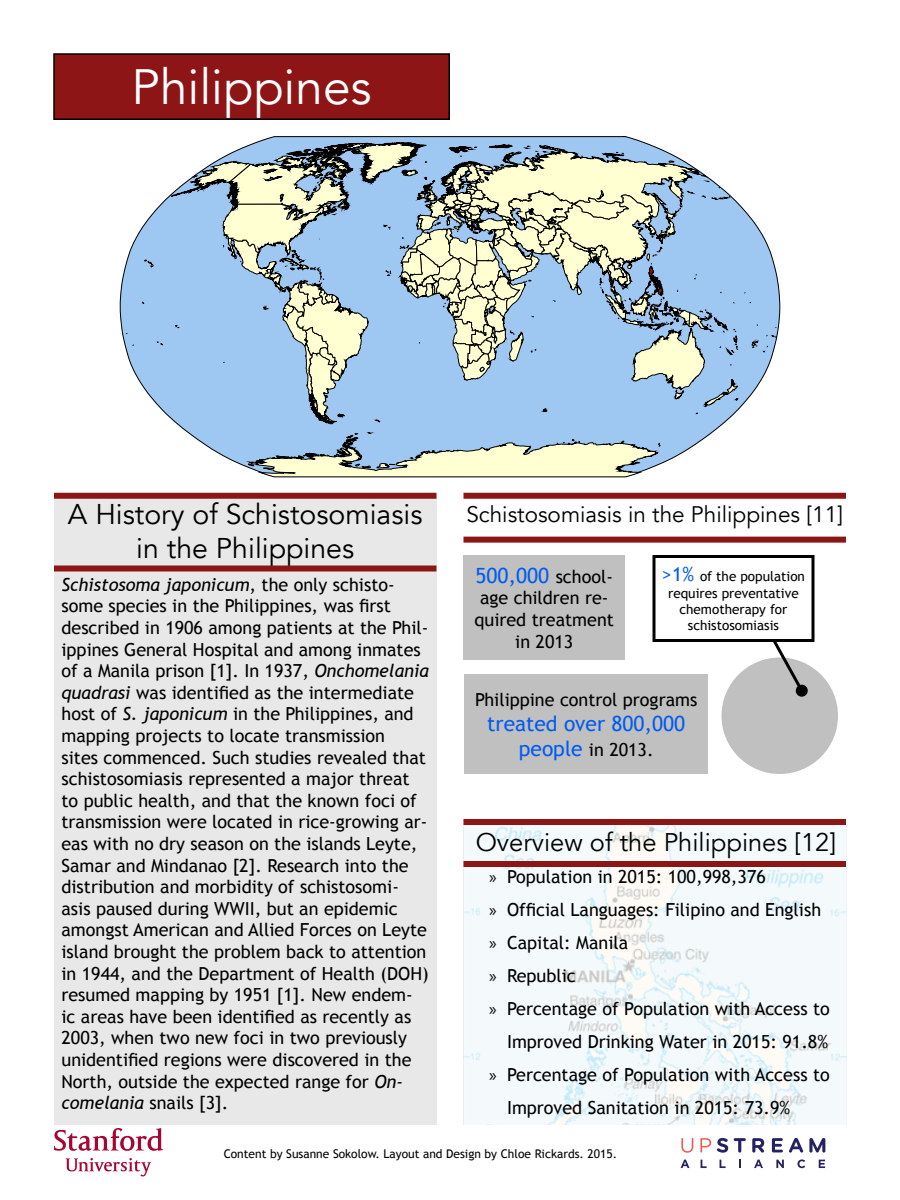
<style>
.page{position:relative;width:900px;height:1200px;background:#fff}
.page>*{position:absolute;margin:0;border:0;box-sizing:border-box;transform-origin:0 0}
.t1{font:49.5px "Avenir";color:#fff}
.t2{font:28.5px/34.2px "Avenir";color:#000;text-align:center}
.t3{font:25.5px "Avenir";color:#000}
.t4{font:22.5px "Avenir";color:#000}
.t5{font:21px "Trebuchet MS";color:#005bef}
.t6{font:18px/21.6px "Trebuchet MS";color:#000}
.t7{font:13.5px/16.2px "Trebuchet MS";color:#000;text-align:center}
.t8{font:12px "Trebuchet MS";color:#000}
.s1{font-style:italic}
.s2{font-size:18px;color:#000}
.s3{font-size:19.5px;color:#005bef}
.s4{font-size:21px;color:#005bef}
.s5{font-family:"Myriad Pro"}
</style>
<div class="page">
<div style="left:722px;top:657px;width:116px;height:117px;background:#c0c0c0;border-radius:50%"></div>
<img style="left:464px;top:825px;width:382px;height:300px">
<div style="left:54px;top:54px;width:395px;height:65px;background:#8d1515"></div>
<div style="left:53px;top:53px;width:397px;height:67px;border:2px solid #000"></div>
<div style="left:54px;top:570px;width:382px;height:555px;background:#e8e8e8"></div>
<div style="left:54px;top:496px;width:382px;height:73px;background:#e8e8e8"></div>
<div style="left:54px;top:566px;width:382px;height:6px;background:#8c1515"></div>
<div style="left:54px;top:493px;width:382px;height:6px;background:#8c1515"></div>
<div style="left:464px;top:819px;width:382px;height:6px;background:#8c1515"></div>
<div style="left:464px;top:861px;width:382px;height:6px;background:#8c1515"></div>
<div style="left:464px;top:555px;width:161px;height:105px;background:#c0c0c0"></div>
<div style="left:464px;top:537px;width:382px;height:6px;background:#8c1515"></div>
<div style="left:464px;top:493px;width:382px;height:6px;background:#8c1515"></div>
<svg style="left:120px;top:136px;width:660px;height:319px"></svg>
<svg style="left:142px;top:157px;width:78px;height:147px"></svg>
<svg style="left:126px;top:327px;width:651px;height:87px"></svg>
<svg style="left:157px;top:200px;width:611px;height:212px;background:#a2c8f0"></svg>
<svg style="left:220px;top:142px;width:518px;height:335px;background:#abc3d0"></svg>
<svg style="left:54px;top:1128px;width:109px;height:23px"></svg>
<svg style="left:66px;top:1158px;width:85px;height:18px"></svg>
<div style="left:465px;top:675px;width:243px;height:99px;background:#c0c0c0"></div>
<svg style="left:769px;top:642px;width:37px;height:52px"></svg>
<div style="left:796px;top:685px;width:12px;height:12px;background:#000;border-radius:50%"></div>
<div style="left:652px;top:555px;width:162px;height:87px;border:3px solid #000"></div>
<svg style="left:681px;top:1138px;width:12px;height:15px"></svg>
<svg style="left:700px;top:1138px;width:11px;height:15px"></svg>
<svg style="left:717px;top:1138px;width:11px;height:15px"></svg>
<svg style="left:734px;top:1138px;width:12px;height:15px"></svg>
<svg style="left:752px;top:1138px;width:12px;height:15px"></svg>
<svg style="left:772px;top:1138px;width:11px;height:14px"></svg>
<svg style="left:789px;top:1138px;width:14px;height:15px"></svg>
<svg style="left:809px;top:1138px;width:16px;height:15px"></svg>
<svg style="left:681px;top:1160px;width:9px;height:8px"></svg>
<svg style="left:701px;top:1160px;width:6px;height:8px"></svg>
<svg style="left:720px;top:1160px;width:6px;height:8px"></svg>
<svg style="left:739px;top:1160px;width:2px;height:8px"></svg>
<svg style="left:754px;top:1160px;width:9px;height:8px"></svg>
<svg style="left:776px;top:1160px;width:8px;height:8px"></svg>
<svg style="left:797px;top:1159px;width:8px;height:9px"></svg>
<svg style="left:819px;top:1160px;width:6px;height:8px"></svg>
<h1 class="t1" style="left:132px;top:58px;width:242px">Philippines</h1>
<h2 class="t2" style="left:68px;top:498px;width:356px">A History of Schistosomiasis in the Philippines</h2>
<p class="t6" style="left:61px;top:574px;width:369px"><span class="s1">Schistosoma japonicum</span>, the only schisto&shy;some species in the Philippines, was first described in 1906 among patients at the Phil&shy;ippines General Hospital and among inmates of a Manila prison [1]. In 1937, <span class="s1">Onchomelania quadrasi</span> was identified as the intermediate host of <span class="s1">S. japonicum</span> in the Philippines, and mapping projects to locate transmission<br>sites commenced. Such studies revealed that schistosomiasis represented a major threat to public health, and that the known foci of transmission were located in rice-growing ar&shy;eas with no dry season on the islands Leyte, Samar and Mindanao [2]. Research into the distribution and morbidity of schistosomi&shy;asis paused during WWII, but an epidemic amongst American and Allied Forces on Leyte island brought the problem back to attention in 1944, and the Department of Health (DOH) resumed mapping by 1951 [1]. New endem&shy;ic areas have been identified as recently as 2003, when two new foci in two previously unidentified regions were discovered in the North, outside the expected range for <span class="s1">On&shy;comelania</span> snails [3].</p>
<p class="t4" style="left:466px;top:501px;width:378px">Schistosomiasis in the Philippines [11]</p>
<p class="t5" style="left:476px;top:563px;width:139px">500,000 <span class="s2">school-</span></p>
<p class="t6" style="left:475px;top:588px;width:141px;text-align:center">age children re&shy;quired treatment in 2013</p>
<p class="t7" style="left:662px;top:569px;width:145px"><span class="s3">&gt;1%</span> of the population requires preventative chemotherapy for schistosomiasis</p>
<p class="t6" style="left:475px;top:689px;width:224px">Philippine control programs</p>
<p class="t5" style="left:487px;top:711px;width:199px">treated over 800,000</p>
<p class="t6" style="left:519px;top:739px;width:136px"><span class="s4">people</span> in 2013.</p>
<h3 class="t3" style="left:476px;top:827px;width:362px">Overview of the Philippines [12]</h3>
<p class="t6" style="left:489px;top:866px;width:278px"><span class="s5">»</span> Population in 2015: 100,998,376</p>
<p class="t6" style="left:489px;top:899px;width:334px"><span class="s5">»</span> Official Languages: Filipino and English</p>
<p class="t6" style="left:489px;top:932px;width:141px"><span class="s5">»</span> Capital: Manila</p>
<p class="t6" style="left:489px;top:965px;width:88px"><span class="s5">»</span> Republic</p>
<p class="t6" style="left:489px;top:998px;width:342px"><span class="s5">»</span> Percentage of Population with Access to</p>
<p class="t6" style="left:507px;top:1031px;width:323px">Improved Drinking Water in 2015: 91.8%</p>
<p class="t6" style="left:489px;top:1064px;width:342px"><span class="s5">»</span> Percentage of Population with Access to</p>
<p class="t6" style="left:507px;top:1097px;width:285px">Improved Sanitation in 2015: 73.9%</p>
<p class="t8" style="left:224px;top:1147px;width:395px">Content by Susanne Sokolow. Layout and Design by Chloe Rickards. 2015.</p>
</div>
